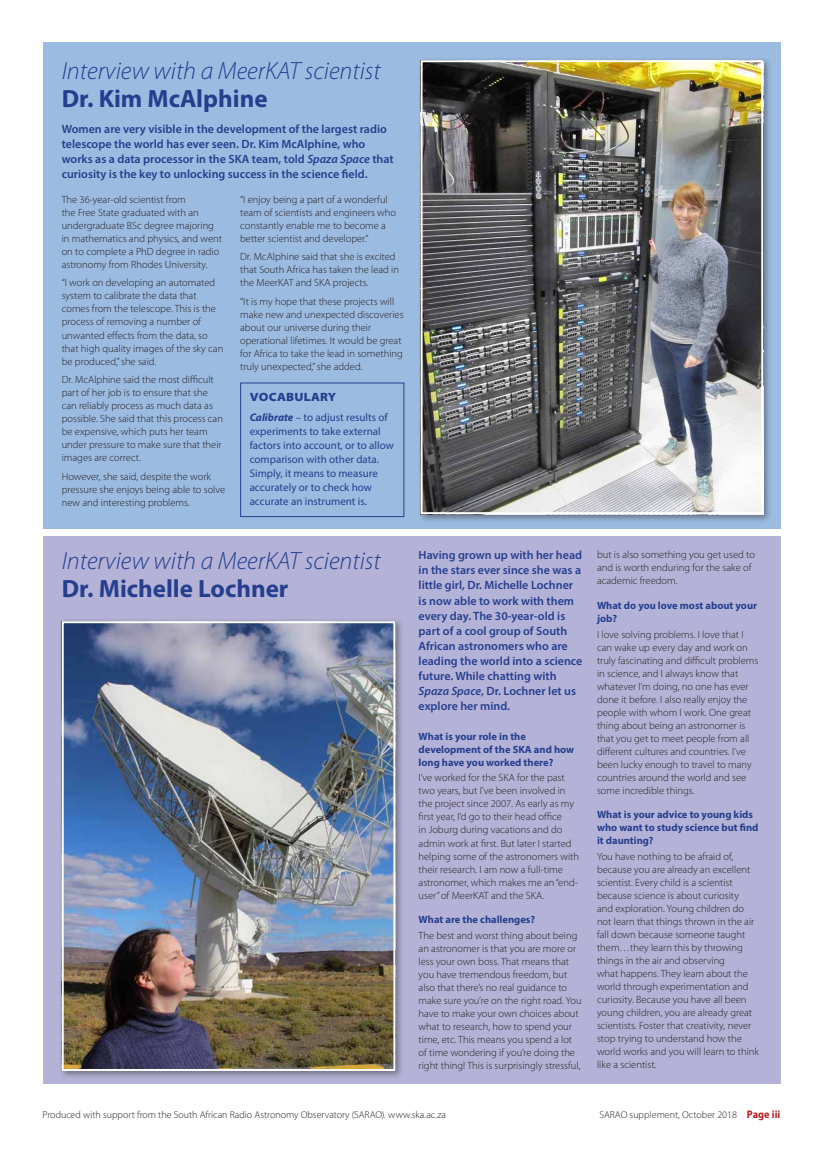
<style>
.page{position:relative;width:823px;height:1163px;background:#fff}
.page>*{position:absolute;margin:0;border:0;box-sizing:border-box;transform-origin:0 0}
.t1{font:italic 300 25px/28px "Myriad Pro";color:#253f8e}
.t2{font:600 12px/15px "Myriad Pro";color:#253f8e}
.t3{font:900 semi-expanded 12px "Myriad Pro";letter-spacing:.02em;color:#253f8e}
.t4{font:11px/14px "Myriad Pro";color:#253f8e}
.t5{font:300 10.5px/13px "Myriad Pro";color:#231f20}
.t6{font:700 10.5px/13px "Myriad Pro";color:#253f8e}
.t7{font:300 10px "Myriad Pro";color:#231f20}
.s1{font-weight:700;font-style:normal}
.s2{font-style:italic}
.s3{font-weight:700;font-style:italic}
.s4{font-weight:700;color:#253f8e}
.s5{font-weight:700;font-stretch:semi-condensed;font-size:11px;color:#b62024}
</style>
<div class="page">
<div style="left:43px;top:43px;width:737px;height:486px;background:#9cbbe1"></div>
<div style="left:43px;top:536px;width:737px;height:547px;background:#b5b2d7"></div>
<div style="left:417px;top:57px;width:354px;height:466px;background:#231f20;opacity:.45"></div>
<img style="left:423px;top:63px;width:336px;height:448px">
<div style="left:420px;top:60px;width:342px;height:454px;border:2px solid #fff"></div>
<div style="left:59px;top:618px;width:345px;height:461px;background:#231f20;opacity:.45"></div>
<img style="left:65px;top:624px;width:327px;height:443px">
<div style="left:62px;top:621px;width:333px;height:449px;border:2px solid #fff"></div>
<div style="left:240px;top:382px;width:164px;height:135px;border:1px solid #253f8e"></div>
<p class="t1" style="left:62px;top:56px;width:320px">Interview with a MeerKAT scientist<br><span class="s1">Dr. Kim McAlphine</span></p>
<p class="t2" style="left:62px;top:121px;width:333px">Women are very visible in the development of the largest radio telescope the world has ever seen. Dr. Kim McAlphine, who works as a data processor in the SKA team, told <span class="s2">Spaza Space</span> that curiosity is the key to unlocking success in the science field.</p>
<p class="t5" style="left:62px;top:193px;width:162px">The 36-year-old scientist from<br>the Free State graduated with an undergraduate BSc degree majoring in mathematics and physics, and went on to complete a PhD degree in radio astronomy from Rhodes University.</p>
<p class="t5" style="left:62px;top:276px;width:163px">“I work on developing an automated system to calibrate the data that comes from the telescope. This is the process of removing a number of unwanted effects from the data, so that high quality images of the sky can be produced,” she said.</p>
<p class="t5" style="left:62px;top:373px;width:163px">Dr. McAlphine said the most difficult part of her job is to ensure that she can reliably process as much data as possible. She said that this process can be expensive, which puts her team under pressure to make sure that their images are correct.</p>
<p class="t5" style="left:62px;top:470px;width:165px">However, she said, despite the work pressure she enjoys being able to solve new and interesting problems.</p>
<p class="t5" style="left:240px;top:192px;width:157px">“I enjoy being a part of a wonderful team of scientists and engineers who constantly enable me to become a better scientist and developer.”</p>
<p class="t5" style="left:240px;top:250px;width:160px">Dr. McAlphine said that she is excited that South Africa has taken the lead in the MeerKAT and SKA projects.</p>
<p class="t5" style="left:240px;top:295px;width:165px">“It is my hope that these projects will make new and unexpected discoveries about our universe during their operational lifetimes. It would be great for Africa to take the lead in something truly unexpected,” she added.</p>
<p class="t3" style="left:250px;top:390px;width:88px">VOCABULARY</p>
<p class="t4" style="left:249px;top:410px;width:145px"><span class="s3">Calibrate</span> – to adjust results of experiments to take external factors into account, or to allow comparison with other data.<br>Simply, it means to measure accurately or to check how accurate an instrument is.</p>
<p class="t1" style="left:62px;top:546px;width:320px">Interview with a MeerKAT scientist<br><span class="s1">Dr. Michelle Lochner</span></p>
<p class="t2" style="left:418px;top:547px;width:165px">Having grown up with her head in the stars ever since she was a little girl, Dr. Michelle Lochner is now able to work with them every day. The 30-year-old is part of a cool group of South<br>African astronomers who are leading the world into a science future. While chatting with<br><span class="s2">Spaza Space</span>, Dr. Lochner let us explore her mind.</p>
<p class="t6" style="left:418px;top:729px;width:157px">What is your role in the development of the SKA and how long have you worked there?</p>
<p class="t5" style="left:418px;top:771px;width:162px">I’ve worked for the SKA for the past two years, but I’ve been involved in the project since 2007. As early as my first year, I’d go to their head office<br>in Joburg during vacations and do admin work at first. But later I started helping some of the astronomers with their research. I am now a full-time astronomer, which makes me an “end&shy;user” of MeerKAT and the SKA.</p>
<p class="t5" style="left:418px;top:911px;width:160px;line-height:15.8px"><span class="s4">What are the challenges?<br></span>The best and worst thing about being</p>
<p class="t5" style="left:418px;top:941px;width:164px">an astronomer is that you are more or less your own boss. That means that you have tremendous freedom, but also that there’s no real guidance to make sure you’re on the right road. You have to make your own choices about what to research, how to spend your time, etc. This means you spend a lot of time wondering if you’re doing the right thing! This is surprisingly stressful,</p>
<p class="t5" style="left:596px;top:548px;width:159px">but is also something you get used to and is worth enduring for the sake of academic freedom.</p>
<p class="t6" style="left:596px;top:598px;width:161px">What do you love most about your job?</p>
<p class="t5" style="left:596px;top:627px;width:163px">I love solving problems. I love that I can wake up every day and work on truly fascinating and difficult problems in science, and I always know that whatever I’m doing, no one has ever done it before. I also really enjoy the people with whom I work. One great thing about being an astronomer is that you get to meet people from all different cultures and countries. I’ve been lucky enough to travel to many countries around the world and see some incredible things.</p>
<p class="t6" style="left:596px;top:807px;width:163px">What is your advice to young kids who want to study science but find it daunting?</p>
<p class="t5" style="left:596px;top:849px;width:163px">You have nothing to be afraid of, because you are already an excellent scientist. Every child is a scientist because science is about curiosity<br>and exploration. Young children do not learn that things thrown in the air fall down because someone taught them…they learn this by throwing things in the air and observing<br>what happens. They learn about the world through experimentation and curiosity. Because you have all been young children, you are already great scientists. Foster that creativity, never stop trying to understand how the world works and you will learn to think like a scientist.</p>
<p class="t7" style="left:43px;top:1108px;width:405px">Produced with support from the South African Radio Astronomy Observatory (SARAO). www.ska.ac.za</p>
<p class="t7" style="left:599px;top:1108px;width:182px">SARAO supplement, October 2018 <span class="s5">Page iii</span></p>
</div>
